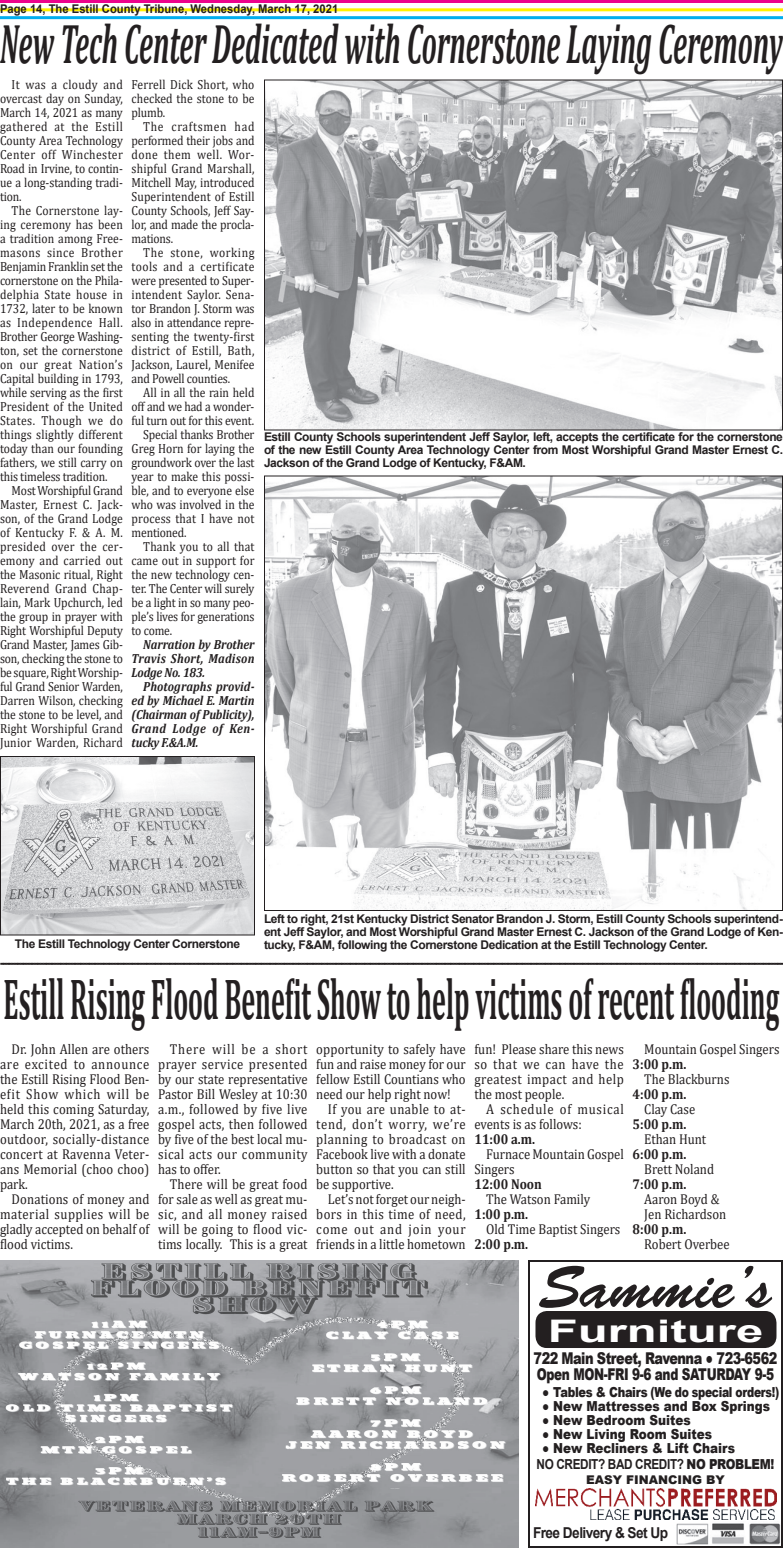
<style>
.page{position:relative;width:783px;height:1548px;background:#fff}
.page>*{position:absolute;margin:0;border:0;box-sizing:border-box;transform-origin:0 0}
.t1{font:60px "Brush Script Std";color:#231f20}
.t2{font:700 58px "Cambria";color:#231f20;scale:.45 1}
.t3{font:italic 700 56px "Cambria";color:#231f20;scale:.5 1}
.t4{font:700 31.1px "Arial";color:#fff;scale:1.58 1}
.t5{font:900 16.2px "Arial";letter-spacing:-.04em;color:#231f20;scale:.79 1}
.t6{font:900 16.2px "Arial";letter-spacing:-.04em;color:#231f20;scale:.74 1}
.t7{font:700 15px "Arial";letter-spacing:-.04em;color:#231f20;scale:.91 1}
.t8{font:14.3px/15px "Cambria";color:#231f20;text-align:justify;scale:.89 1}
.t9{font:700 14.3px "Cambria";color:#231f20;scale:.89 1}
.t10{font:14.3px/15px "Cambria";letter-spacing:.055em;color:#231f20;scale:.89 1}
.t11{font:900 13.8px "Arial";color:#231f20;scale:.87 1}
.t12{font:900 13.8px "Arial";letter-spacing:-.03em;color:#231f20;scale:.87 1}
.t13{font:700 13.8px "Arial";letter-spacing:-.03em;color:#231f20;scale:.85 1}
.t14{font:13.2px/14px "Cambria";letter-spacing:-.01em;color:#231f20;text-align:justify;scale:.88 1}
.t15{font:italic 700 13.2px/14px "Cambria";letter-spacing:-.005em;color:#231f20;text-align:justify;scale:.88 1}
.t16{font:700 12px/13px "Arial";letter-spacing:-.03em;color:#231f20;text-align:justify}
.t17{font:900 12px "Arial";color:#231f20}
.t18{font:700 12px "Arial";color:#231f20;scale:.94 1}
.s1{font-weight:900}
</style>
<div class="page">
<hr style="left:0;top:0;width:783px;height:3px;background:#ed028c">
<hr style="left:0;top:8px;width:783px;height:3px;background:#fff101">
<hr style="left:0;top:16px;width:783px;height:3px;background:#00aeef">
<img style="left:712px;top:1523px;width:68px;height:22px">
<img style="left:676px;top:1523px;width:33px;height:22px">
<div style="left:528px;top:1260px;width:255px;height:288px;border:2px solid #231f20"></div>
<div style="left:535px;top:1311px;width:241px;height:37px;background:#231f20;border-radius:12px"></div>
<img style="left:536px;top:1489px;width:240px;height:30px">
<img style="left:266px;top:82px;width:515px;height:346px">
<img style="left:266px;top:478px;width:515px;height:431px">
<img style="left:2px;top:758px;width:251px;height:176px">
<div style="left:0;top:756px;width:255px;height:180px;border:1px solid #231f20"></div>
<img style="left:0;top:1260px;width:519px;height:288px">
<p class="t18" style="left:0;top:1px;width:361px">Page 14, The Estill County Tribune, Wednesday, March 17, 2021</p>
<p class="t3" style="left:0;top:4px;width:1567px">New Tech Center Dedicated with Cornerstone Laying Ceremony</p>
<p class="t14" style="left:0;top:78px;width:141px;text-indent:12px">It was a cloudy and overcast day on Sunday, March 14, 2021 as many gathered at the Estill County Area Technology Center off Winchester Road in Irvine, to contin&shy;ue a long-standing tradi&shy;tion.</p>
<p class="t14" style="left:0;top:204px;width:141px;text-indent:12px">The Cornerstone lay&shy;ing ceremony has been a tradition among Free&shy;masons since Brother Benjamin Franklin set the cornerstone on the Phila&shy;delphia State house in 1732, later to be known as Independence Hall.<br>Brother George Washing&shy;ton, set the cornerstone on our great Nation’s Capital building in 1793, while serving as the first President of the United States. Though we do things slightly different today than our founding fathers, we still carry on this timeless tradition.</p>
<p class="t14" style="left:0;top:484px;width:141px;text-indent:12px">Most Worshipful Grand Master, Ernest C. Jack&shy;son, of the Grand Lodge of Kentucky F. &amp; A. M. presided over the cer&shy;emony and carried out the Masonic ritual, Right Reverend Grand Chap&shy;lain, Mark Upchurch, led the group in prayer with Right Worshipful Deputy Grand Master, James Gib&shy;son, checking the stone to be square, Right Worship&shy;ful Grand Senior Warden, Darren Wilson, checking the stone to be level, and Right Worshipful Grand Junior Warden, Richard</p>
<p class="t14" style="left:132px;top:78px;width:141px">Ferrell Dick Short, who checked the stone to be plumb.</p>
<p class="t14" style="left:132px;top:120px;width:141px;text-indent:12px">The craftsmen had performed their jobs and done them well. Wor&shy;shipful Grand Marshall, Mitchell May, introduced Superintendent of Estill County Schools, Jeff Say&shy;lor, and made the procla&shy;mations.</p>
<p class="t14" style="left:132px;top:246px;width:141px;text-indent:12px">The stone, working tools and a certificate were presented to Super&shy;intendent Saylor. Sena&shy;tor Brandon J. Storm was also in attendance repre&shy;senting the twenty-first district of Estill, Bath, Jackson, Laurel, Menifee and Powell counties.</p>
<p class="t14" style="left:132px;top:386px;width:141px;text-indent:12px">All in all the rain held off and we had a wonder&shy;ful turn out for this event.</p>
<p class="t14" style="left:132px;top:428px;width:141px;text-indent:12px">Special thanks Brother Greg Horn for laying the groundwork over the last year to make this possi&shy;ble, and to everyone else who was involved in the process that I have not mentioned.</p>
<p class="t14" style="left:132px;top:540px;width:141px;text-indent:12px">Thank you to all that came out in support for the new technology cen&shy;ter. The Center will surely be a light in so many peo&shy;ple’s lives for generations to come.</p>
<p class="t15" style="left:132px;top:637px;width:141px;text-indent:12px">Narration by Brother Travis Short, Madison Lodge No. 183.</p>
<p class="t15" style="left:132px;top:679px;width:141px;text-indent:12px">Photographs provid&shy;ed by Michael E. Martin (Chairman of Publicity), Grand Lodge of Ken&shy;tucky F.&amp;A.M.</p>
<p class="t16" style="left:264px;top:431px;width:521px">Estill County Schools superintendent Jeff Saylor, left, accepts the certificate for the cornerstone of the new Estill County Area Technology Center from Most Worshipful Grand Master Ernest C.<br>Jackson of the Grand Lodge of Kentucky, F&amp;AM.</p>
<p class="t16" style="left:264px;top:913px;width:520px">Left to right, 21st Kentucky District Senator Brandon J. Storm, Estill County Schools superintend&shy;ent Jeff Saylor, and Most Worshipful Grand Master Ernest C. Jackson of the Grand Lodge of Ken-</p>
<p class="t16" style="left:15px;top:938px;width:227px">The Estill Technology Center Cornerstone</p>
<p class="t16" style="left:264px;top:939px;width:445px">tucky, F&amp;AM, following the Cornerstone Dedication at the Estill Technology Center.</p>
<p class="t17" style="left:0;top:954px;width:786px">---------------------------------------------------------------------------------------------------------------------------------------------------------------------------------------------------------------------------------------------------------------------------------</p>
<p class="t2" style="left:4px;top:958px;width:1725px">Estill Rising Flood Benefit Show to help victims of recent flooding</p>
<p class="t8" style="left:0;top:1041px;width:169px;text-indent:12px">Dr. John Allen are others are excited to announce the Estill Rising Flood Ben&shy;efit Show which will be held this coming Saturday, March 20th, 2021, as a free outdoor, socially-distance concert at Ravenna Veter&shy;ans Memorial (choo choo) park.</p>
<p class="t8" style="left:0;top:1191px;width:169px;text-indent:12px">Donations of money and material supplies will be gladly accepted on behalf of flood victims.</p>
<p class="t8" style="left:316px;top:1041px;width:169px">opportunity to safely have fun and raise money for our fellow Estill Countians who need our help right now!</p>
<p class="t8" style="left:316px;top:1101px;width:169px;text-indent:12px">If you are unable to at&shy;tend, don’t worry, we’re planning to broadcast on Facebook live with a donate button so that you can still be supportive.</p>
<p class="t8" style="left:316px;top:1191px;width:169px;text-indent:12px">Let’s notforget our neigh&shy;bors in this time of need, come out and join your friends in a little hometown</p>
<p class="t8" style="left:474px;top:1041px;width:169px">fun! Please share this news so that we can have the greatest impact and help the most people.</p>
<p class="t10" style="left:474px;top:1101px;width:169px;text-indent:12px">A schedule of musical events is as follows:</p>
<p class="t9" style="left:474px;top:1129px;width:70px">11:00 a.m.</p>
<p class="t8" style="left:474px;top:1146px;width:169px;text-indent:12px">Furnace Mountain Gospel<br>Singers</p>
<p class="t9" style="left:474px;top:1174px;width:77px">12:00 Noon</p>
<p class="t8" style="left:486px;top:1191px;width:118px">The Watson Family</p>
<p class="t9" style="left:474px;top:1204px;width:62px">1:00 p.m.</p>
<p class="t8" style="left:486px;top:1221px;width:152px">Old Time Baptist Singers</p>
<p class="t9" style="left:474px;top:1234px;width:62px">2:00 p.m.</p>
<p class="t8" style="left:158px;top:1041px;width:169px;text-indent:12px">There will be a short prayer service presented by our state representative Pastor Bill Wesley at 10:30 a.m., followed by five live gospel acts, then followed by five of the best local mu&shy;sical acts our community has to offer.</p>
<p class="t8" style="left:158px;top:1176px;width:169px;text-indent:12px">There will be great food for sale as well as great mu&shy;sic, and all money raised will be going to flood vic&shy;tims locally. This is a great</p>
<p class="t8" style="left:644px;top:1041px;width:154px">Mountain Gospel Singers</p>
<p class="t9" style="left:633px;top:1054px;width:62px">3:00 p.m.</p>
<p class="t8" style="left:644px;top:1071px;width:97px">The Blackburns</p>
<p class="t9" style="left:633px;top:1084px;width:62px">4:00 p.m.</p>
<p class="t8" style="left:644px;top:1101px;width:59px">Clay Case</p>
<p class="t9" style="left:633px;top:1114px;width:62px">5:00 p.m.</p>
<p class="t8" style="left:644px;top:1131px;width:71px">Ethan Hunt</p>
<p class="t9" style="left:633px;top:1144px;width:62px">6:00 p.m.</p>
<p class="t8" style="left:644px;top:1161px;width:80px">Brett Noland</p>
<p class="t9" style="left:633px;top:1174px;width:62px">7:00 p.m.</p>
<p class="t8" style="left:644px;top:1191px;width:86px">Aaron Boyd &amp;</p>
<p class="t8" style="left:644px;top:1206px;width:94px">Jen Richardson</p>
<p class="t9" style="left:633px;top:1219px;width:62px">8:00 p.m.</p>
<p class="t8" style="left:644px;top:1236px;width:98px">Robert Overbee</p>
<p class="t1" style="left:539px;top:1254px;width:235px">Sammie’s</p>
<p class="t4" style="left:548px;top:1309px;width:138px">Furniture</p>
<p class="t5" style="left:534px;top:1346px;width:310px">722 Main Street, Ravenna ● 723-6562</p>
<p class="t6" style="left:537px;top:1362px;width:322px">Open MON-FRI 9-6 and SATURDAY 9-5</p>
<p class="t12" style="left:542px;top:1382px;width:274px">● Tables &amp; Chairs (We do special orders!)</p>
<p class="t11" style="left:542px;top:1396px;width:264px">● New Mattresses and Box Springs</p>
<p class="t11" style="left:542px;top:1410px;width:173px">● New Bedroom Suites</p>
<p class="t11" style="left:542px;top:1424px;width:197px">● New Living Room Suites</p>
<p class="t11" style="left:542px;top:1438px;width:224px">● New Recliners &amp; Lift Chairs</p>
<p class="t13" style="left:537px;top:1454px;width:281px">NO CREDIT? BAD CREDIT? <span class="s1">NO PROBLEM!</span></p>
<p class="t17" style="left:586px;top:1471px;width:140px">EASY FINANCING BY</p>
<p class="t7" style="left:533px;top:1522px;width:150px">Free Delivery &amp; Set Up</p>
</div>
